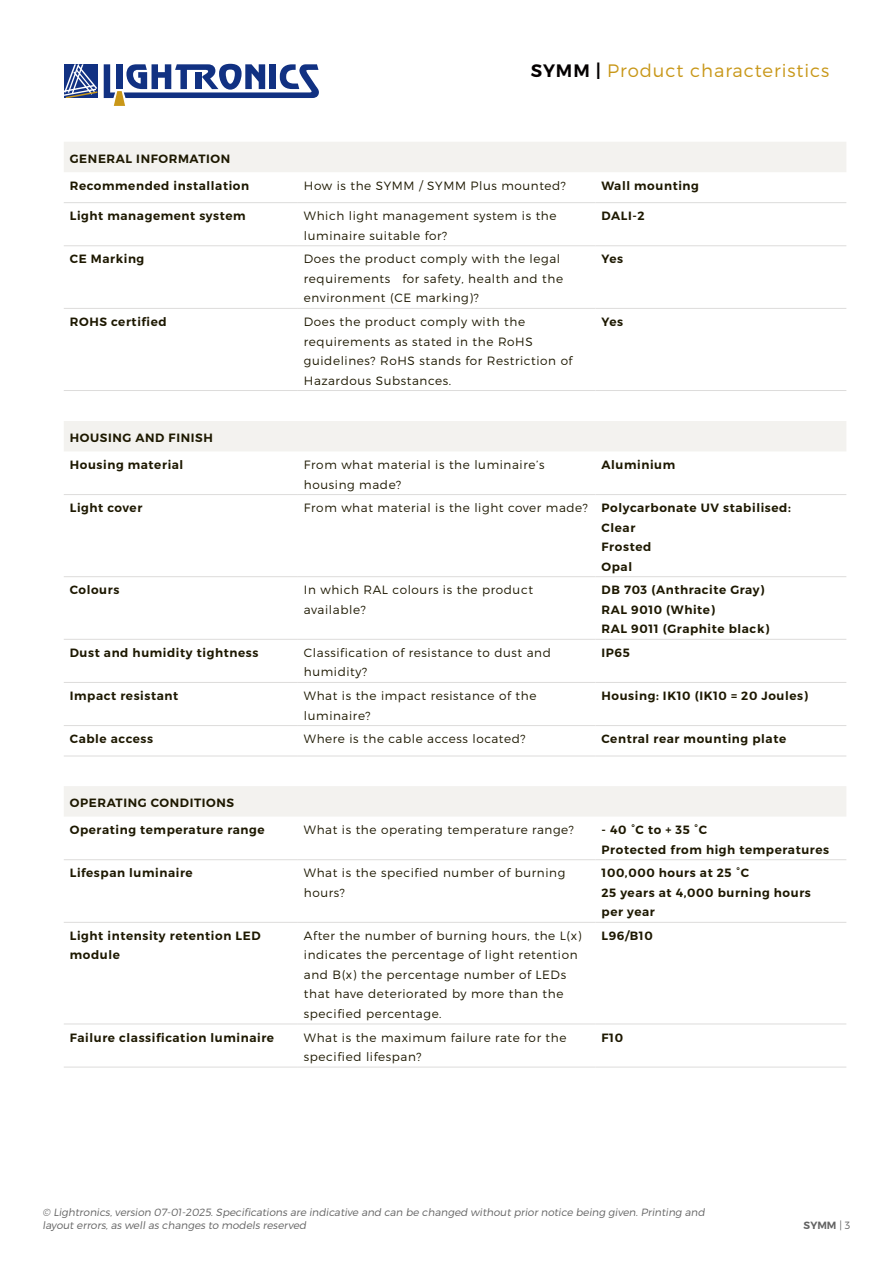
<style>
.page{position:relative;width:893px;height:1263px;background:#fff}
.page>*{position:absolute;margin:0;border:0;box-sizing:border-box;transform-origin:0 0}
.t1{font:18px "Trueno Lt";letter-spacing:.05em;color:#c89718}
.t2{font:12px/19.5px "Trueno Lt";letter-spacing:.05em;color:#1d1800}
.t3{font:12px/19.5px "Trueno S Bd";letter-spacing:.05em;color:#1d1800}
.t4{font:10.5px/12.6px "Trueno Lt It";color:#636363}
.t5{font:10.5px "Trueno S Bd";color:#636363}
.s1{font-family:"Trueno S Bd";color:#040000}
.s2{font-family:"Trueno S Bd"}
.s3{font-family:"Trueno Lt"}
</style>
<div class="page">
<svg style="left:64px;top:64px;width:33px;height:34px"></svg>
<svg style="left:104px;top:64px;width:215px;height:42px"></svg>
<div style="left:64px;top:142px;width:782px;height:30px;background:#f3f2ef"></div>
<hr style="left:64px;top:202px;width:234px;height:1px;background:#dddcdb">
<hr style="left:298px;top:202px;width:298px;height:1px;background:#dddcdb">
<hr style="left:596px;top:202px;width:250px;height:1px;background:#dddcdb">
<hr style="left:64px;top:245px;width:234px;height:1px;background:#dddcdb">
<hr style="left:298px;top:245px;width:298px;height:1px;background:#dddcdb">
<hr style="left:596px;top:245px;width:250px;height:1px;background:#dddcdb">
<hr style="left:64px;top:308px;width:234px;height:1px;background:#dddcdb">
<hr style="left:298px;top:308px;width:298px;height:1px;background:#dddcdb">
<hr style="left:596px;top:308px;width:250px;height:1px;background:#dddcdb">
<hr style="left:64px;top:390px;width:234px;height:1px;background:#dddcdb">
<hr style="left:298px;top:390px;width:298px;height:1px;background:#dddcdb">
<hr style="left:596px;top:390px;width:250px;height:1px;background:#dddcdb">
<div style="left:64px;top:421px;width:782px;height:30px;background:#f3f2ef"></div>
<hr style="left:64px;top:494px;width:234px;height:1px;background:#dddcdb">
<hr style="left:298px;top:494px;width:298px;height:1px;background:#dddcdb">
<hr style="left:596px;top:494px;width:250px;height:1px;background:#dddcdb">
<hr style="left:64px;top:576px;width:234px;height:1px;background:#dddcdb">
<hr style="left:298px;top:576px;width:298px;height:1px;background:#dddcdb">
<hr style="left:596px;top:576px;width:250px;height:1px;background:#dddcdb">
<hr style="left:64px;top:639px;width:234px;height:1px;background:#dddcdb">
<hr style="left:298px;top:639px;width:298px;height:1px;background:#dddcdb">
<hr style="left:596px;top:639px;width:250px;height:1px;background:#dddcdb">
<hr style="left:64px;top:682px;width:234px;height:1px;background:#dddcdb">
<hr style="left:298px;top:682px;width:298px;height:1px;background:#dddcdb">
<hr style="left:596px;top:682px;width:250px;height:1px;background:#dddcdb">
<hr style="left:64px;top:725px;width:234px;height:1px;background:#dddcdb">
<hr style="left:298px;top:725px;width:298px;height:1px;background:#dddcdb">
<hr style="left:596px;top:725px;width:250px;height:1px;background:#dddcdb">
<hr style="left:64px;top:756px;width:234px;height:1px;background:#dddcdb">
<hr style="left:298px;top:756px;width:298px;height:1px;background:#dddcdb">
<hr style="left:596px;top:756px;width:250px;height:1px;background:#dddcdb">
<div style="left:64px;top:786px;width:782px;height:30px;background:#f3f2ef"></div>
<hr style="left:64px;top:859px;width:234px;height:1px;background:#dddcdb">
<hr style="left:64px;top:922px;width:234px;height:1px;background:#dddcdb">
<hr style="left:64px;top:1023px;width:234px;height:1px;background:#dddcdb">
<hr style="left:64px;top:1067px;width:234px;height:1px;background:#dddcdb">
<hr style="left:298px;top:859px;width:298px;height:1px;background:#dddcdb">
<hr style="left:596px;top:859px;width:250px;height:1px;background:#dddcdb">
<hr style="left:298px;top:922px;width:298px;height:1px;background:#dddcdb">
<hr style="left:596px;top:922px;width:250px;height:1px;background:#dddcdb">
<hr style="left:298px;top:1023px;width:298px;height:1px;background:#dddcdb">
<hr style="left:596px;top:1023px;width:250px;height:1px;background:#dddcdb">
<hr style="left:298px;top:1067px;width:298px;height:1px;background:#dddcdb">
<hr style="left:596px;top:1067px;width:250px;height:1px;background:#dddcdb">
<h1 class="t1" style="left:531px;top:60px;width:300px"><span class="s1">SYMM |</span> Product characteristics</h1>
<p class="t3" style="left:70px;top:149px;width:162px">GENERAL INFORMATION</p>
<p class="t3" style="left:70px;top:176px;width:181px">Recommended installation</p>
<p class="t2" style="left:304px;top:176px;width:264px">How is the SYMM / SYMM Plus mounted?</p>
<p class="t3" style="left:602px;top:176px;width:99px">Wall mounting</p>
<p class="t3" style="left:70px;top:206px;width:177px">Light management system</p>
<p class="t2" style="left:304px;top:206px;width:254px">Which light management system is the luminaire suitable for?</p>
<p class="t3" style="left:602px;top:206px;width:45px">DALI-2</p>
<p class="t3" style="left:70px;top:249px;width:76px">CE Marking</p>
<p class="t2" style="left:304px;top:249px;width:261px">Does the product comply with the legal requirements for safety, health and the environment (CE marking)?</p>
<p class="t3" style="left:602px;top:249px;width:23px">Yes</p>
<p class="t3" style="left:70px;top:312px;width:99px">ROHS certified</p>
<p class="t2" style="left:304px;top:312px;width:270px">Does the product comply with the requirements as stated in the RoHS guidelines? RoHS stands for Restriction of Hazardous Substances.</p>
<p class="t3" style="left:602px;top:312px;width:23px">Yes</p>
<p class="t3" style="left:70px;top:428px;width:145px">HOUSING AND FINISH</p>
<p class="t3" style="left:70px;top:455px;width:115px">Housing material</p>
<p class="t2" style="left:304px;top:455px;width:242px">From what material is the luminaire’s housing made?</p>
<p class="t3" style="left:602px;top:455px;width:75px">Aluminium</p>
<p class="t3" style="left:70px;top:498px;width:74px">Light cover</p>
<p class="t2" style="left:304px;top:498px;width:488px">From what material is the light cover made? <span class="s2">Polycarbonate UV stabilised:</span></p>
<p class="t3" style="left:602px;top:518px;width:51px">Clear<br>Frosted<br>Opal</p>
<p class="t3" style="left:70px;top:580px;width:51px">Colours</p>
<p class="t2" style="left:304px;top:580px;width:231px">In which RAL colours is the product available?</p>
<p class="t3" style="left:602px;top:580px;width:169px">DB 703 (Anthracite Gray)<br>RAL 9010 (White)<br>RAL 9011 (Graphite black)</p>
<p class="t3" style="left:70px;top:643px;width:190px">Dust and humidity tightness</p>
<p class="t2" style="left:304px;top:643px;width:248px">Classification of resistance to dust and humidity?</p>
<p class="t3" style="left:602px;top:643px;width:30px">IP65</p>
<p class="t3" style="left:70px;top:686px;width:110px">Impact resistant</p>
<p class="t2" style="left:304px;top:686px;width:234px">What is the impact resistance of the luminaire?</p>
<p class="t3" style="left:602px;top:686px;width:208px">Housing: IK10 (IK10 = 20 Joules)</p>
<p class="t3" style="left:70px;top:729px;width:85px">Cable access</p>
<p class="t2" style="left:304px;top:729px;width:223px">Where is the cable access located?</p>
<p class="t3" style="left:602px;top:729px;width:186px">Central rear mounting plate</p>
<p class="t3" style="left:70px;top:793px;width:166px">OPERATING CONDITIONS</p>
<p class="t3" style="left:70px;top:820px;width:196px">Operating temperature range</p>
<p class="t2" style="left:304px;top:820px;width:272px">What is the operating temperature range?</p>
<p class="t3" style="left:602px;top:820px;width:229px">- 40 °C to + 35 °C<br>Protected from high temperatures</p>
<p class="t3" style="left:70px;top:863px;width:124px">Lifespan luminaire</p>
<p class="t2" style="left:304px;top:863px;width:263px">What is the specified number of burning hours?</p>
<p class="t3" style="left:602px;top:863px;width:211px">100,000 hours at 25 °C<br>25 years at 4,000 burning hours per year</p>
<p class="t3" style="left:70px;top:926px;width:192px">Light intensity retention LED module</p>
<p class="t2" style="left:304px;top:926px;width:279px">After the number of burning hours, the L(x) indicates the percentage of light retention and B(x) the percentage number of LEDs that have deteriorated by more than the specified percentage.</p>
<p class="t3" style="left:602px;top:926px;width:53px">L96/B10</p>
<p class="t3" style="left:70px;top:1028px;width:206px">Failure classification luminaire</p>
<p class="t2" style="left:304px;top:1027px;width:264px">What is the maximum failure rate for the specified lifespan?</p>
<p class="t3" style="left:602px;top:1028px;width:23px">F10</p>
<p class="t4" style="left:43px;top:1206px;width:664px">© Lightronics, version 07-01-2025. Specifications are indicative and can be changed without prior notice being given. Printing and layout errors, as well as changes to models reserved</p>
<p class="t5" style="left:804px;top:1219px;width:48px">SYMM <span class="s3">| 3</span></p>
</div>
